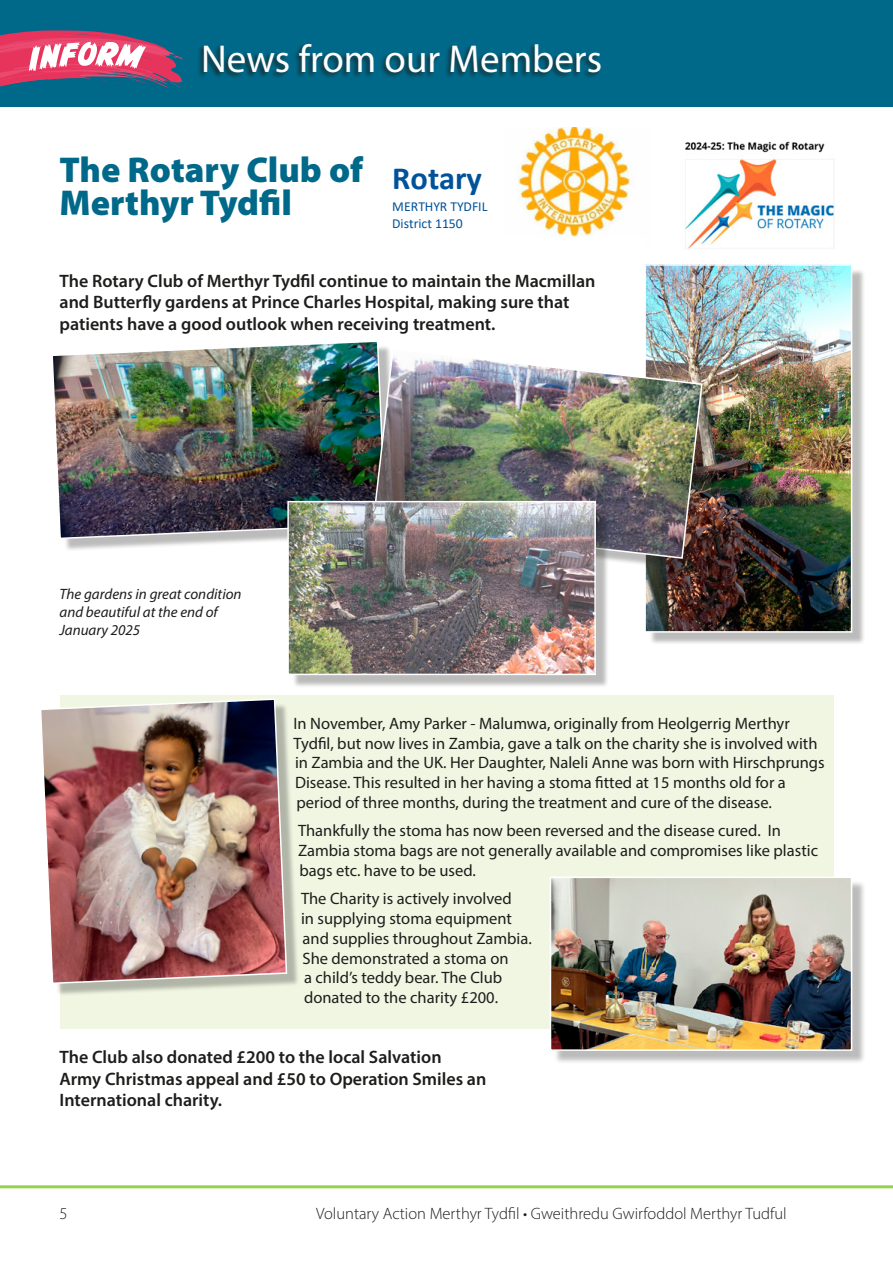
<style>
.page{position:relative;width:893px;height:1263px;background:#fff}
.page>*{position:absolute;margin:0;border:0;box-sizing:border-box;transform-origin:0 0}
.t1{font:39px "Myriad Pro";color:#fff}
.Main_heads{font:900 36px/33px "Myriad Pro";color:#006989}
.t2{font:700 32.4px "Calibri";color:#00539a}
.Intro{font:600 18px/21.6px "Myriad Pro";color:#1d1d1b}
.Copy{font:16.5px/19.8px "Myriad Pro";color:#1d1d1b}
.t3{font:300 16.5px "Myriad Pro";color:#1d1d1b}
.t4{font:italic 15px/18px "Myriad Pro";color:#1d1d1b}
.t5{font:13.65px/16.8px "Calibri";letter-spacing:-.005em;color:#00539a}
</style>
<div class="page">
<div style="left:0;top:0;width:893px;height:106px;background:#006989"></div>
<svg style="left:0;top:30px;width:183px;height:77px"></svg>
<hr style="left:0;top:1185px;width:893px;height:3px;background:#96d247">
<div style="left:197px;top:42px;width:405px;height:37px;background:#1d1d1b;opacity:.75"></div>
<div style="left:60px;top:695px;width:773px;height:138px;background:#f1f6e3"></div>
<div style="left:60px;top:815px;width:773px;height:73px;background:#f1f6e3"></div>
<div style="left:60px;top:871px;width:773px;height:158px;background:#f1f6e3"></div>
<div style="left:649px;top:269px;width:216px;height:376px;background:#1d1d1b;opacity:.3"></div>
<img style="left:647px;top:267px;width:202px;height:363px">
<div style="left:644px;top:264px;width:208px;height:369px;border:2px solid #fff"></div>
<div style="left:56px;top:345px;width:343px;height:206px;background:#1d1d1b;opacity:.3"></div>
<img style="left:53px;top:342px;width:334px;height:198px">
<div style="left:554px;top:880px;width:312px;height:184px;background:#1d1d1b;opacity:.3"></div>
<img style="left:553px;top:879px;width:296px;height:169px">
<div style="left:550px;top:876px;width:302px;height:175px;border:2px solid #fff"></div>
<img style="left:518px;top:128px;width:113px;height:108px">
<img style="left:685px;top:141px;width:150px;height:108px">
<div style="left:377px;top:353px;width:338px;height:218px;background:#1d1d1b;opacity:.3"></div>
<img style="left:372px;top:347px;width:331px;height:213px">
<div style="left:292px;top:505px;width:316px;height:183px;background:#1d1d1b;opacity:.3"></div>
<img style="left:290px;top:504px;width:303px;height:168px">
<div style="left:287px;top:501px;width:309px;height:174px;border:2px solid #fff"></div>
<div style="left:44px;top:703px;width:255px;height:293px;background:#1d1d1b;opacity:.3"></div>
<img style="left:41px;top:698px;width:247px;height:287px">
<h1 class="t1" style="left:201px;top:35px;width:402px">News from our Members</h1>
<p class="Main_heads" style="left:60px;top:152px;width:305px">The Rotary Club of<br>Merthyr Tydfil</p>
<p class="t2" style="left:392px;top:156px;width:91px">Rotary</p>
<p class="t5" style="left:392px;top:198px;width:97px">MERTHYR TYDFIL<br>District 1150</p>
<p class="Intro" style="left:60px;top:269px;width:537px">The Rotary Club of Merthyr Tydfil continue to maintain the Macmillan and Butterfly gardens at Prince Charles Hospital, making sure that patients have a good outlook when receiving treatment.</p>
<p class="t4" style="left:60px;top:585px;width:184px">The gardens in great condition and beautiful at the end of<br>January 2025</p>
<p class="Copy" style="left:294px;top:713px;width:533px">In November, Amy Parker - Malumwa, originally from Heolgerrig Merthyr Tydfil, but now lives in Zambia, gave a talk on the charity she is involved with in Zambia and the UK. Her Daughter, Naleli Anne was born with Hirschprungs Disease. This resulted in her having a stoma fitted at 15 months old for a period of three months, during the treatment and cure of the disease.</p>
<p class="Copy" style="left:298px;top:821px;width:521px">Thankfully the stoma has now been reversed and the disease cured. In<br>Zambia stoma bags are not generally available and compromises like plastic bags etc. have to be used.</p>
<p class="Copy" style="left:301px;top:888px;width:232px">The Charity is actively involved<br>in supplying stoma equipment and supplies throughout Zambia.<br>She demonstrated a stoma on<br>a child’s teddy bear. The Club donated to the charity £200.</p>
<p class="Intro" style="left:60px;top:1046px;width:428px">The Club also donated £200 to the local Salvation<br>Army Christmas appeal and £50 to Operation Smiles an<br>International charity.</p>
<p class="t3" style="left:60px;top:1203px;width:10px">5</p>
<p class="t3" style="left:316px;top:1203px;width:472px">Voluntary Action Merthyr Tydfil • Gweithredu Gwirfoddol Merthyr Tudful</p>
</div>
